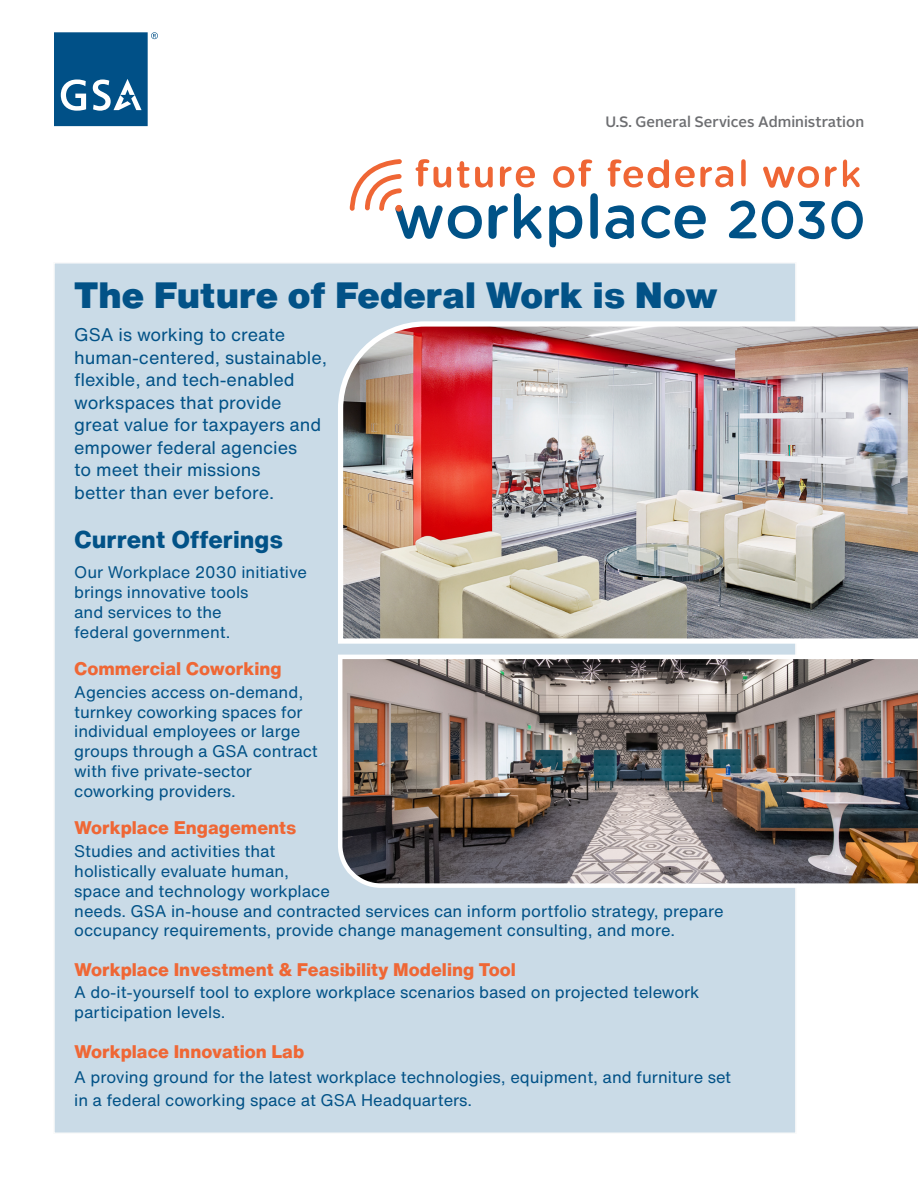
<style>
.page{position:relative;width:918px;height:1188px;background:#fff}
.page>*{position:absolute;margin:0;border:0;box-sizing:border-box;transform-origin:0 0}
.t1{font:900 36px "Helvetica Now Text";color:#025287}
.t2{font:800 24px "Helvetica Now Text";color:#025287}
.t3{font:18px/22.5px "Helvetica Now Text";color:#025287}
.t4{font:800 18px "Helvetica Now Text";color:#ef6735}
.t5{font:16.5px/19.8px "Helvetica Now Text";color:#025287}
.t6{font:500 15px "Alright Sans";color:#6d6e71}
</style>
<div class="page">
<svg style="left:54px;top:32px;width:104px;height:94px"></svg>
<div style="left:53px;top:262px;width:744px;height:872px;background:#cadbe7;border:2px solid #e6e7e8"></div>
<img style="left:338px;top:319px;width:580px;height:327px">
<img style="left:338px;top:652px;width:580px;height:238px">
<svg style="left:606px;top:205px;width:28px;height:34px"></svg>
<svg style="left:642px;top:205px;width:64px;height:34px"></svg>
<svg style="left:728px;top:200px;width:135px;height:39px"></svg>
<svg style="left:549px;top:159px;width:49px;height:88px"></svg>
<svg style="left:675px;top:166px;width:58px;height:21px"></svg>
<svg style="left:825px;top:166px;width:12px;height:21px"></svg>
<svg style="left:763px;top:166px;width:56px;height:22px"></svg>
<svg style="left:608px;top:159px;width:61px;height:29px"></svg>
<svg style="left:741px;top:159px;width:5px;height:27px"></svg>
<svg style="left:843px;top:160px;width:17px;height:27px"></svg>
<svg style="left:349px;top:159px;width:193px;height:80px"></svg>
<div style="left:395px;top:205px;width:7px;height:7px;background:#ef6635;border-radius:50%"></div>
<p class="t6" style="left:605px;top:111px;width:260px">U.S. General Services Administration</p>
<h1 class="t1" style="left:74px;top:268px;width:645px">The Future of Federal Work is Now</h1>
<p class="t3" style="left:74px;top:323px;width:255px">GSA is working to create human-centered, sustainable, flexible, and tech-enabled workspaces that provide great value for taxpayers and empower federal agencies<br>to meet their missions<br>better than ever before.</p>
<h2 class="t2" style="left:74px;top:521px;width:210px">Current Offerings</h2>
<p class="t5" style="left:74px;top:562px;width:234px">Our Workplace 2030 initiative brings innovative tools<br>and services to the<br>federal government.</p>
<p class="t4" style="left:74px;top:655px;width:209px">Commercial Coworking</p>
<p class="t5" style="left:74px;top:682px;width:245px">Agencies access on-demand, turnkey coworking spaces for individual employees or large groups through a GSA contract with five private-sector coworking providers.</p>
<p class="t4" style="left:74px;top:814px;width:224px">Workplace Engagements</p>
<p class="t5" style="left:74px;top:841px;width:651px">Studies and activities that<br>holistically evaluate human,<br>space and technology workplace<br>needs. GSA in-house and contracted services can inform portfolio strategy, prepare occupancy requirements, provide change management consulting, and more.</p>
<p class="t4" style="left:74px;top:956px;width:443px">Workplace Investment &amp; Feasibility Modeling Tool</p>
<p class="t5" style="left:74px;top:982px;width:627px">A do-it-yourself tool to explore workplace scenarios based on projected telework participation levels.</p>
<p class="t4" style="left:74px;top:1038px;width:232px">Workplace Innovation Lab</p>
<p class="t5" style="left:74px;top:1065px;width:658px;line-height:22.5px">A proving ground for the latest workplace technologies, equipment, and furniture set in a federal coworking space at GSA Headquarters.</p>
</div>
